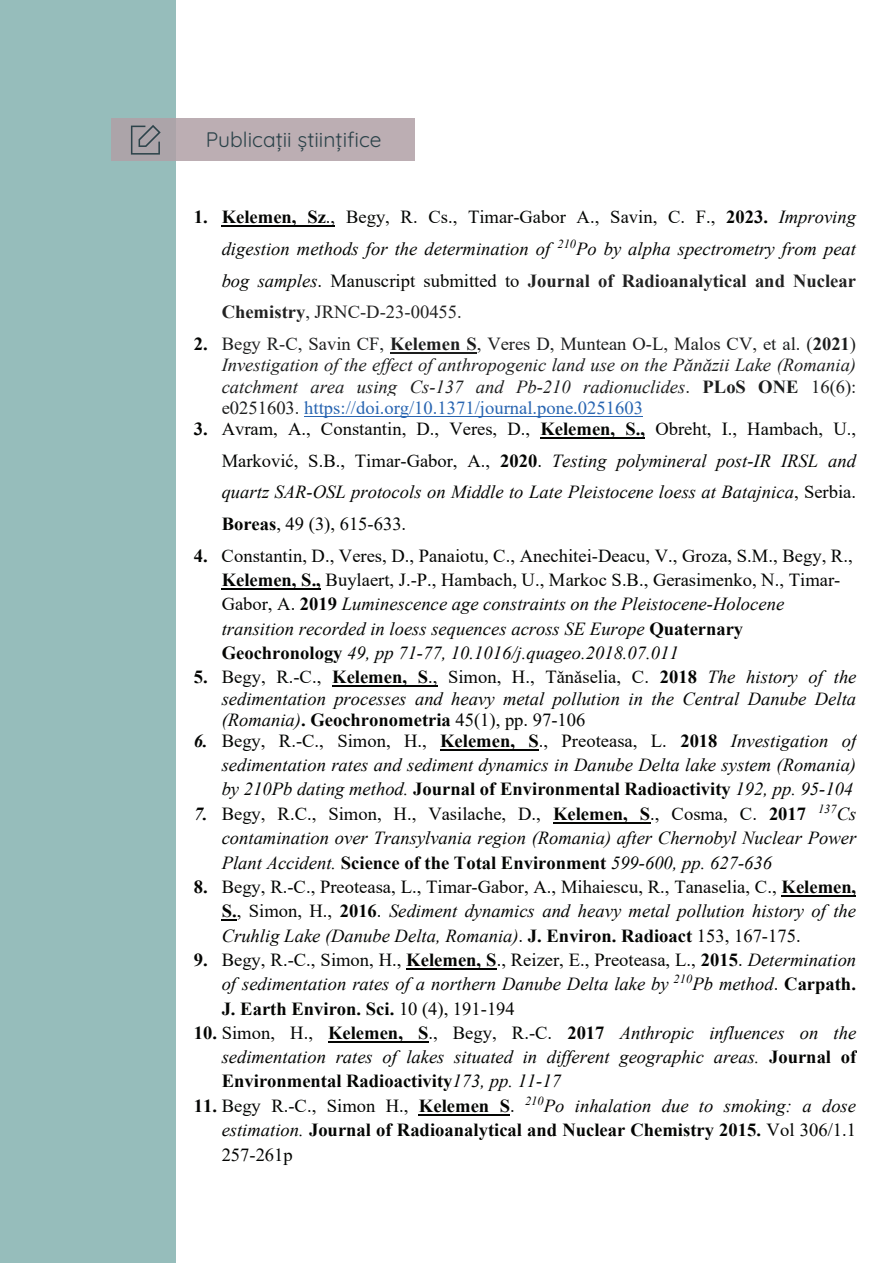
<style>
.page{position:relative;width:893px;height:1263px;background:#fff}
.page>*{position:absolute;margin:0;border:0;box-sizing:border-box;transform-origin:0 0}
.t1{font:300 21px "Quicksand";color:#2c434a}
.t2{font:italic 18.45px/24.3px "Times New Roman";color:#040503;text-align:justify}
.t3{font:18.45px/24.3px "Times New Roman";color:#040503;text-align:justify}
.t4{font:italic 18.45px/21.1px "Times New Roman";color:#1d1e1e;text-align:justify}
.t5{font:700 18.45px/24.3px "Times New Roman";color:#040503;text-align:justify}
.s1{font-weight:700;font-style:normal}
.s2{font-style:normal}
.s3{font-weight:700;font-style:normal;color:#222}
.s4{font-style:normal;color:#222}
.s5{font-weight:700;font-style:normal;color:#040503}
.s6{font-style:normal;color:#2865b1}
.s7{font-weight:700}
.s8{font-style:italic}
.s9{font-weight:400}
.s10{font-weight:400;font-style:italic}
</style>
<div class="page">
<div style="left:0;top:0;width:176px;height:1263px;background:#96bdbb"></div>
<div style="left:112px;top:118px;width:303px;height:43px;background:linear-gradient(to right,#b1a7ac,#c1b1b6)"></div>
<svg style="left:131px;top:125px;width:30px;height:30px"></svg>
<hr style="left:222px;top:225px;width:113px;height:2px;background:#040503">
<hr style="left:390px;top:352px;width:87px;height:2px;background:#1d1e1e">
<hr style="left:304px;top:416px;width:339px;height:1px;background:#2865b1">
<hr style="left:540px;top:437px;width:105px;height:2px;background:#040503">
<hr style="left:222px;top:588px;width:99px;height:2px;background:#040503">
<hr style="left:332px;top:685px;width:105px;height:2px;background:#040503">
<hr style="left:440px;top:749px;width:99px;height:2px;background:#040503">
<hr style="left:553px;top:822px;width:97px;height:2px;background:#040503">
<hr style="left:781px;top:895px;width:75px;height:2px;background:#040503">
<svg style="left:222px;top:919px;width:15px;height:2px"></svg>
<hr style="left:406px;top:968px;width:91px;height:2px;background:#040503">
<hr style="left:328px;top:1041px;width:100px;height:2px;background:#040503">
<hr style="left:419px;top:1114px;width:91px;height:2px;background:#040503">
<p class="t1" style="left:206px;top:123px;width:177px">Publicații științifice</p>
<p class="t2" style="left:222px;top:201px;width:636px;line-height:31.7px;text-indent:-28px"><span class="s1">1. Kelemen, Sz</span><span class="s2">., Begy, R. Cs., Timar-Gabor A., Savin, C. F.,</span> <span class="s1">2023.</span> Improving digestion methods for the determination of <sup>210</sup>Po by alpha spectrometry from peat bog samples<span class="s2">. Manuscript submitted to</span> <span class="s3">Journal of Radioanalytical and Nuclear Chemistry</span><span class="s4">, JRNC-D-23-00455.</span></p>
<p class="t4" style="left:222px;top:333px;width:636px;text-indent:-28px"><span class="s5">2.</span> <span class="s2">Begy R-C, Savin CF,</span> <span class="s1">Kelemen S</span><span class="s2">, Veres D, Muntean O-L, Malos CV, et al. (</span><span class="s1">2021</span><span class="s2">)<br></span>Investigation of the effect of anthropogenic land use on the Pănăzii Lake (Romania) catchment area using Cs-137 and Pb-210 radionuclides<span class="s2">.</span> <span class="s1">PLoS ONE</span> <span class="s2">16(6): e0251603.</span> <span class="s6">https://doi.org/10.1371/journal.pone.0251603</span></p>
<p class="t3" style="left:222px;top:412px;width:636px;line-height:31.7px;text-indent:-28px"><span class="s7">3.</span> Avram, A., Constantin, D., Veres, D., <span class="s7">Kelemen, S.,</span> Obreht, I., Hambach, U., Marković, S.B., Timar-Gabor, A., <span class="s7">2020</span>. <span class="s8">Testing polymineral post-IR IRSL and quartz SAR-OSL protocols on Middle to Late Pleistocene loess at Batajnica</span>, Serbia.<br><span class="s7">Boreas</span>, 49 (3), 615-633.</p>
<p class="t3" style="left:222px;top:543px;width:632px;text-align:left;text-indent:-28px"><span class="s7">4.</span> Constantin, D., Veres, D., Panaiotu, C., Anechitei-Deacu, V., Groza, S.M., Begy, R., <span class="s7">Kelemen, S.,</span> Buylaert, J.-P., Hambach, U., Markoc S.B., Gerasimenko, N., Timar-Gabor, A. <span class="s7">2019</span> <span class="s8">Luminescence age constraints on the Pleistocene-Holocene transition recorded in loess sequences across SE Europe</span> <span class="s7">Quaternary Geochronology</span> <span class="s8">49, pp 71-77, 10.1016/j.quageo.2018.07.011</span></p>
<p class="t2" style="left:222px;top:666px;width:636px;line-height:21.1px;text-indent:-28px"><span class="s1">5.</span> <span class="s2">Begy, R.-C.,</span> <span class="s1">Kelemen, S</span><span class="s2">., Simon, H., Tǎnǎselia, C.</span> <span class="s1">2018</span> The history of the sedimentation processes and heavy metal pollution in the Central Danube Delta (Romania)<span class="s1">. Geochronometria</span> <span class="s2">45(1), pp. 97-106</span></p>
<p class="t2" style="left:222px;top:728px;width:636px;text-indent:-28px"><span class="s7">6.</span> <span class="s2">Begy, R.-C., Simon, H.,</span> <span class="s1">Kelemen, S</span><span class="s2">., Preoteasa, L.</span> <span class="s1">2018</span> Investigation of sedimentation rates and sediment dynamics in Danube Delta lake system (Romania) by 210Pb dating method. <span class="s1">Journal of Environmental Radioactivity</span> 192, pp. 95-104</p>
<p class="t2" style="left:222px;top:801px;width:636px;text-indent:-28px"><span class="s7">7.</span> <span class="s2">Begy, R.C., Simon, H., Vasilache, D.,</span> <span class="s1">Kelemen, S</span><span class="s2">., Cosma, C.</span> <span class="s1">2017</span> <sup>137</sup>Cs contamination over Transylvania region (Romania) after Chernobyl Nuclear Power Plant Accident. <span class="s1">Science of the Total Environment</span> 599-600, pp. 627-636</p>
<p class="t3" style="left:222px;top:874px;width:636px;text-indent:-28px"><span class="s7">8.</span> Begy, R.-C., Preoteasa, L., Timar-Gabor, A., Mihaiescu, R., Tanaselia, C., <span class="s7">Kelemen, S.</span>, Simon, H., <span class="s7">2016</span>. <span class="s8">Sediment dynamics and heavy metal pollution history of the Cruhlig Lake (Danube Delta, Romania)</span>. <span class="s7">J. Environ. Radioact</span> 153, 167-175.</p>
<p class="t2" style="left:222px;top:947px;width:636px;text-indent:-28px"><span class="s1">9.</span> <span class="s2">Begy, R.-C., Simon, H.,</span> <span class="s1">Kelemen, S</span><span class="s2">., Reizer, E., Preoteasa, L.,</span> <span class="s1">2015</span><span class="s2">.</span> Determination of sedimentation rates of a northern Danube Delta lake by <sup>210</sup>Pb method<span class="s2">.</span> <span class="s1">Carpath.<br>J. Earth Environ. Sci.</span> <span class="s2">10 (4), 191-194</span></p>
<p class="t2" style="left:222px;top:1020px;width:636px;text-indent:-28px"><span class="s1">10.</span> <span class="s2">Simon, H.,</span> <span class="s1">Kelemen, S</span><span class="s2">., Begy, R.-C.</span> <span class="s1">2017</span> Anthropic influences on the sedimentation rates of lakes situated in different geographic areas. <span class="s1">Journal of Environmental Radioactivity</span>173, pp. 11-17</p>
<p class="t5" style="left:222px;top:1093px;width:636px;text-indent:-28px">11. <span class="s9">Begy R.-C., Simon H.,</span> Kelemen S<span class="s9">.</span> <sup>210</sup><span class="s10">Po inhalation due to smoking: a dose estimation.</span> Journal of Radioanalytical and Nuclear Chemistry 2015. <span class="s9">Vol 306/1.1<br>257-261p</span></p>
</div>
